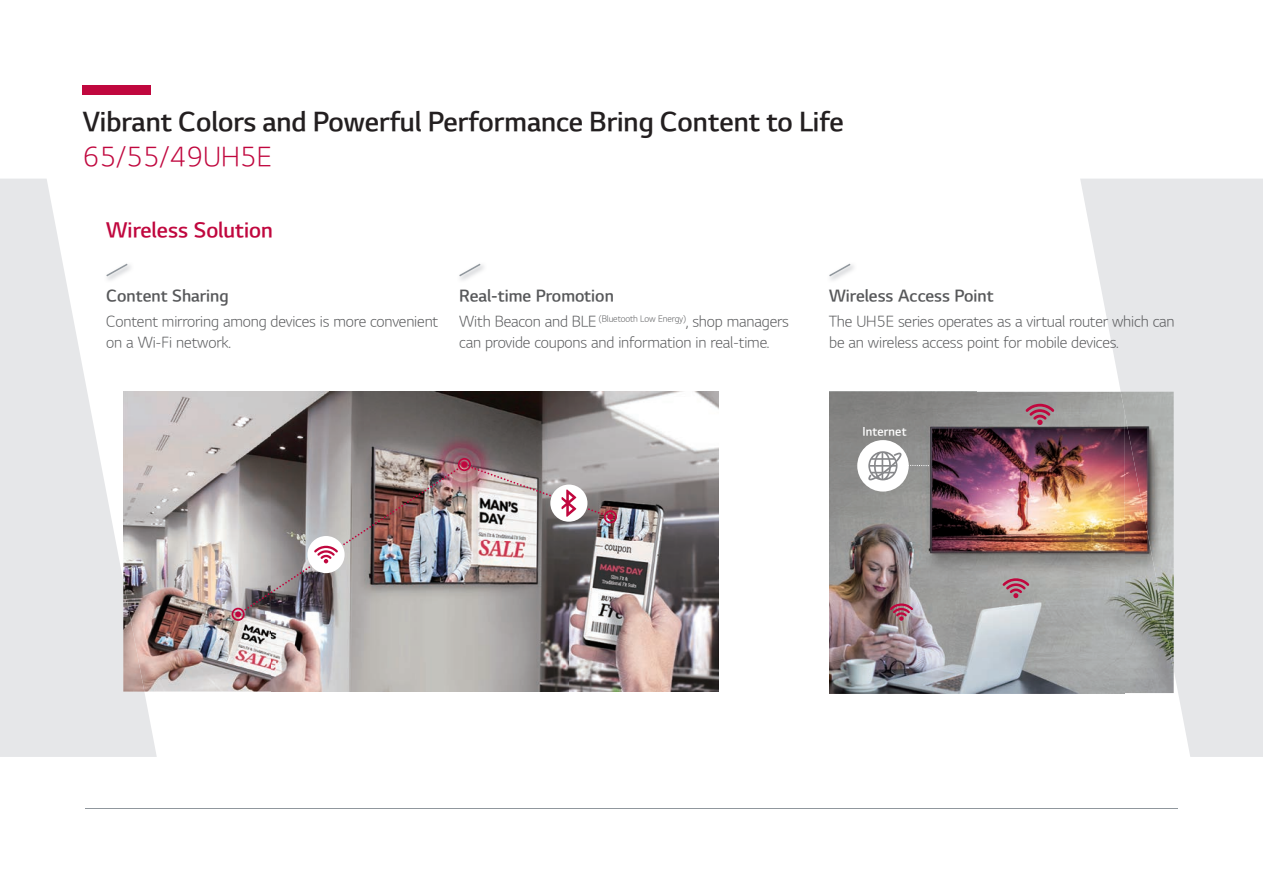
<style>
.page{position:relative;width:1263px;height:893px;background:#fff}
.page>*{position:absolute;margin:0;border:0;box-sizing:border-box;transform-origin:0 0}
.t1{font:27px "LG Sm Haotf TSB";color:#231f20}
.t2{font:27px "LG Sm Haotf TL";color:#c0073e}
.t3{font:21px "LG Sm Haotf TSB";color:#c0073e}
.t4{font:16.5px "LG Sm Haotf TSB";color:#57585a}
.t5{font:15px/21px "LG Sm Haotf TL";letter-spacing:-.01em;color:#57585a}
.t6{font:12px "LG Sm Haotf TSB";letter-spacing:.01em;color:#fff}
</style>
<div class="page">
<svg style="left:1080px;top:179px;width:183px;height:578px;background:#e9eaec"></svg>
<svg style="left:0;top:179px;width:157px;height:578px;fill:#e6e7e9"></svg>
<div style="left:83px;top:85px;width:68px;height:9px;background:#c0073e"></div>
<hr style="left:85px;top:808px;width:1093px;height:1px;background:#90979d">
<img style="left:104px;top:262px;width:30px;height:21px">
<svg style="left:106px;top:264px;width:22px;height:12px"></svg>
<img style="left:459px;top:263px;width:25px;height:17px">
<svg style="left:459px;top:264px;width:21px;height:12px"></svg>
<img style="left:829px;top:263px;width:25px;height:17px">
<svg style="left:829px;top:264px;width:21px;height:12px"></svg>
<img style="left:829px;top:392px;width:295px;height:301px">
<img style="left:1124px;top:670px;width:50px;height:23px">
<img style="left:1121px;top:392px;width:53px;height:278px">
<svg style="left:1002px;top:578px;width:27px;height:20px"></svg>
<svg style="left:890px;top:603px;width:23px;height:18px"></svg>
<svg style="left:1025px;top:404px;width:29px;height:21px"></svg>
<img style="left:123px;top:392px;width:596px;height:300px">
<img style="left:123px;top:581px;width:21px;height:111px">
<div style="left:857px;top:440px;width:52px;height:52px;background:#fff;border-radius:50%"></div>
<svg style="left:868px;top:451px;width:61px;height:29px"></svg>
<img style="left:232px;top:458px;width:385px;height:163px">
<h1 class="t1" style="left:83px;top:108px;width:763px">Vibrant Colors and Powerful Performance Bring Content to Life</h1>
<h1 class="t2" style="left:83px;top:143px;width:191px">65/55/49UH5E</h1>
<h2 class="t3" style="left:106px;top:220px;width:168px">Wireless Solution</h2>
<p class="t4" style="left:106px;top:288px;width:124px">Content Sharing</p>
<p class="t4" style="left:829px;top:288px;width:166px">Wireless Access Point</p>
<p class="t5" style="left:106px;top:311px;width:333px">Content mirroring among devices is more convenient on a Wi-Fi network.</p>
<p class="t4" style="left:459px;top:288px;width:156px">Real-time Promotion</p>
<p class="t5" style="left:459px;top:312px;width:331px">With Beacon and BLE <sup>(Bluetooth</sup> <sup>Low</sup> <sup>Energy)</sup>, shop managers can provide coupons and information in real-time.</p>
<p class="t5" style="left:829px;top:312px;width:347px">The UH5E series operates as a virtual router which can be an wireless access point for mobile devices.</p>
<p class="t6" style="left:862px;top:426px;width:46px">Internet</p>
</div>
